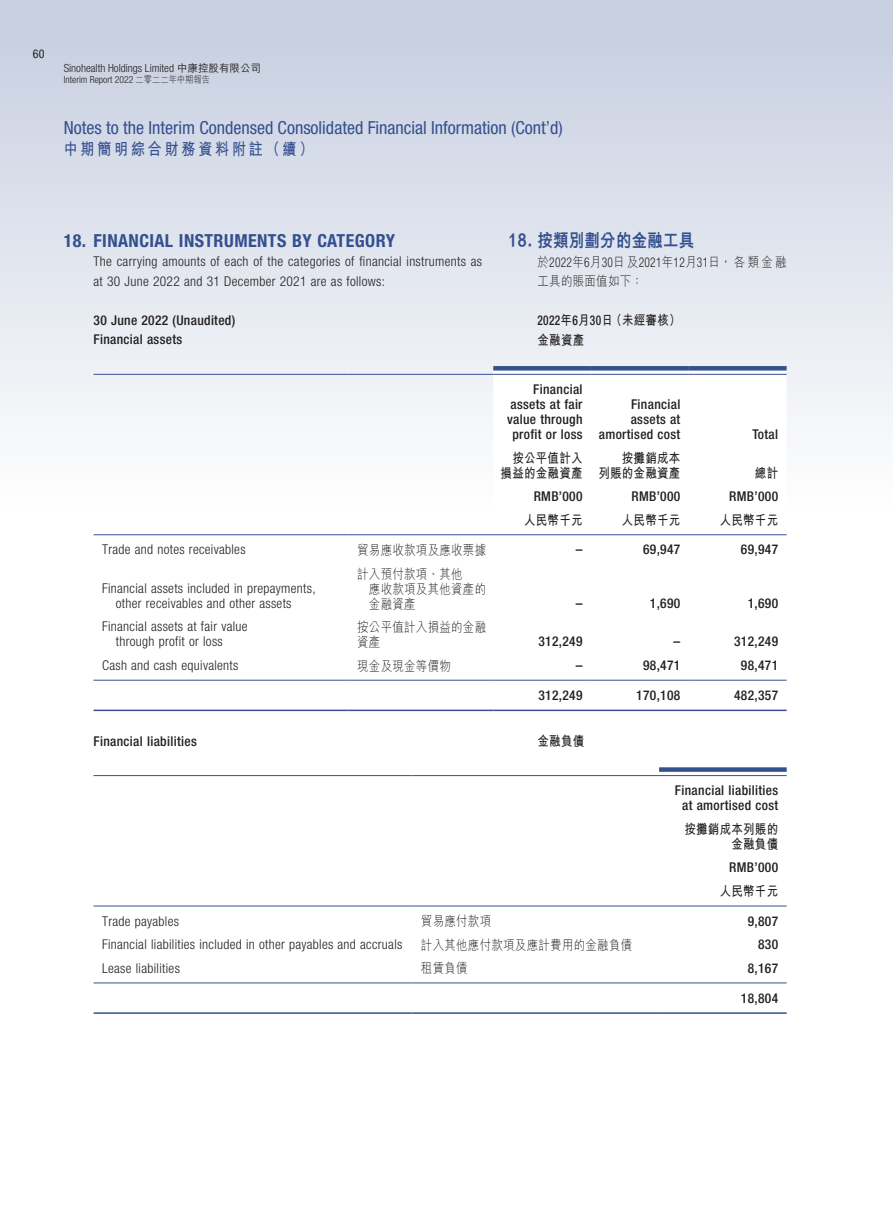
<style>
.page{position:relative;width:893px;height:1212px;background:#fff}
.page>*{position:absolute;margin:0;border:0;box-sizing:border-box;transform-origin:0 0}
.t1{font:condensed 18px "Helvetica Neue LT Std";color:#34508f}
.t2{font:700 condensed 18px "Helvetica Neue LT Std";letter-spacing:.025em;color:#34508f}
.t3{font:800 18px "M Hei HK";letter-spacing:.025em;color:#34508f;scale:.85 1}
.t4{font:700 16.5px "M Hei HK";letter-spacing:.2em;color:#34508f;scale:.85 1}
.t5{font:300 condensed 13.5px/15px "Helvetica Neue LT Std";letter-spacing:.025em;color:#231f20}
.t6{font:500 condensed 13.5px/15px "Helvetica Neue LT Std";letter-spacing:.025em;color:#231f20;text-align:right}
.t7{font:300 13.5px/15px "M Hei HK";letter-spacing:.025em;color:#231f20;scale:.85 1}
.t8{font:700 13.5px/15px "M Hei HK";letter-spacing:.025em;color:#231f20;text-align:right;scale:.85 1}
.t9{font:300 condensed 13.5px "Helvetica Neue LT Std";letter-spacing:.025em;color:#231f20;scale:.85 1}
.t10{font:condensed 12px "Helvetica Neue LT Std";color:#231f20}
.t11{font:300 condensed 11.25px "Helvetica Neue LT Std";color:#231f20}
.t12{font:300 condensed 9.75px "Helvetica Neue LT Std";color:#231f20}
.s1{font-family:"M Hei HK";font-weight:500;font-stretch:normal;font-size:10.5px}
.s2{font-family:"M Hei HK";font-stretch:normal}
.s3{font-family:"Helvetica Neue LT Std";font-weight:500;font-stretch:condensed}
</style>
<div class="page">
<div style="left:0;top:0;width:893px;height:510px;background:linear-gradient(to bottom,#c5cddf,#fefefe)"></div>
<svg style="left:493px;top:371px;width:294px;height:339px"></svg>
<div style="left:493px;top:366px;width:98px;height:5px;background:#34508f"></div>
<div style="left:591px;top:366px;width:98px;height:5px;background:#34508f"></div>
<div style="left:689px;top:366px;width:98px;height:5px;background:#34508f"></div>
<hr style="left:94px;top:374px;width:255px;height:1px;background:#34508f">
<hr style="left:349px;top:374px;width:144px;height:1px;background:#34508f">
<hr style="left:493px;top:374px;width:98px;height:1px;background:#34508f">
<hr style="left:591px;top:374px;width:98px;height:1px;background:#34508f">
<hr style="left:689px;top:374px;width:98px;height:1px;background:#34508f">
<hr style="left:94px;top:534px;width:255px;height:1px;background:#34508f">
<hr style="left:349px;top:534px;width:144px;height:1px;background:#34508f">
<hr style="left:493px;top:534px;width:98px;height:1px;background:#34508f">
<hr style="left:591px;top:534px;width:98px;height:1px;background:#34508f">
<hr style="left:689px;top:534px;width:98px;height:1px;background:#34508f">
<hr style="left:94px;top:680px;width:255px;height:1px;background:#34508f">
<hr style="left:349px;top:680px;width:144px;height:1px;background:#34508f">
<hr style="left:493px;top:680px;width:98px;height:1px;background:#34508f">
<hr style="left:591px;top:680px;width:98px;height:1px;background:#34508f">
<hr style="left:689px;top:680px;width:98px;height:1px;background:#34508f">
<hr style="left:94px;top:710px;width:255px;height:1px;background:#34508f">
<hr style="left:349px;top:710px;width:144px;height:1px;background:#34508f">
<hr style="left:493px;top:710px;width:98px;height:1px;background:#34508f">
<hr style="left:591px;top:710px;width:98px;height:1px;background:#34508f">
<hr style="left:689px;top:710px;width:98px;height:1px;background:#34508f">
<svg style="left:659px;top:776px;width:128px;height:208px"></svg>
<div style="left:659px;top:767px;width:128px;height:5px;background:#34508f"></div>
<hr style="left:94px;top:775px;width:318px;height:1px;background:#34508f">
<hr style="left:412px;top:775px;width:247px;height:1px;background:#34508f">
<hr style="left:659px;top:775px;width:128px;height:1px;background:#34508f">
<hr style="left:94px;top:906px;width:318px;height:1px;background:#34508f">
<hr style="left:412px;top:906px;width:247px;height:1px;background:#34508f">
<hr style="left:659px;top:906px;width:128px;height:1px;background:#34508f">
<hr style="left:94px;top:982px;width:318px;height:1px;background:#34508f">
<hr style="left:412px;top:982px;width:247px;height:1px;background:#34508f">
<hr style="left:659px;top:982px;width:128px;height:1px;background:#34508f">
<hr style="left:94px;top:1012px;width:318px;height:2px;background:#34508f">
<hr style="left:412px;top:1012px;width:247px;height:2px;background:#34508f">
<hr style="left:659px;top:1012px;width:128px;height:2px;background:#34508f">
<p class="t10" style="left:33px;top:47px;width:13px">60</p>
<p class="t11" style="left:64px;top:61px;width:199px">Sinohealth Holdings Limited <span class="s1">中康控股有限公司</span></p>
<p class="t12" style="left:64px;top:74px;width:148px">Interim Report 2022 <span class="s2">二零二二年中期報告</span></p>
<h1 class="t1" style="left:64px;top:117px;width:501px">Notes to the Interim Condensed Consolidated Financial Information (Cont’d)</h1>
<p class="t4" style="left:64px;top:137px;width:295px">中期簡明綜合財務資料附註（續）</p>
<h1 class="t2" style="left:64px;top:229px;width:333px">18. FINANCIAL INSTRUMENTS BY CATEGORY</h1>
<p class="t5" style="left:94px;top:252px;width:390px;line-height:19.5px">The carrying amounts of each of the categories of financial instruments as at 30 June 2022 and 31 December 2021 are as follows:</p>
<p class="t6" style="left:94px;top:310px;width:143px;line-height:19.5px;text-align:left">30 June 2022 (Unaudited)<br>Financial assets</p>
<h1 class="t3" style="left:508px;top:232px;width:221px">18. 按類別劃分的金融工具</h1>
<p class="t9" style="left:537px;top:254px;width:295px"><span class="s2">於</span>2022<span class="s2">年</span>6<span class="s2">月</span>30<span class="s2">日及</span>2021<span class="s2">年</span>12<span class="s2">月</span>31<span class="s2">日，各類金融</span></p>
<p class="t7" style="left:537px;top:274px;width:126px">工具的賬面值如下：</p>
<p class="t8" style="left:537px;top:310px;width:170px;line-height:19.5px;text-align:left"><span class="s3">2022</span>年<span class="s3">6</span>月<span class="s3">30</span>日（未經審核）金融資產</p>
<p class="t6" style="left:507px;top:381px;width:77px">Financial assets at fair value through profit or loss</p>
<p class="t6" style="left:599px;top:396px;width:83px">Financial assets at amortised cost</p>
<p class="t8" style="left:501px;top:449px;width:98px">按公平值計入損益的金融資產</p>
<p class="t8" style="left:598px;top:449px;width:98px">按攤銷成本<br>列賬的金融資產</p>
<p class="t6" style="left:752px;top:426px;width:27px">Total</p>
<p class="t8" style="left:755px;top:464px;width:29px">總計</p>
<p class="t6" style="left:534px;top:488px;width:50px">RMB’000</p>
<p class="t6" style="left:631px;top:488px;width:50px">RMB’000</p>
<p class="t6" style="left:729px;top:488px;width:50px">RMB’000</p>
<p class="t8" style="left:524px;top:511px;width:70px">人民幣千元</p>
<p class="t8" style="left:622px;top:511px;width:70px">人民幣千元</p>
<p class="t8" style="left:720px;top:511px;width:70px">人民幣千元</p>
<p class="t5" style="left:102px;top:542px;width:145px">Trade and notes receivables</p>
<p class="t7" style="left:357px;top:542px;width:153px">貿易應收款項及應收票據</p>
<p class="t6" style="left:576px;top:542px;width:8px">–</p>
<p class="t6" style="left:643px;top:542px;width:39px">69,947</p>
<p class="t6" style="left:741px;top:542px;width:39px">69,947</p>
<p class="t5" style="left:116px;top:580px;width:201px;text-indent:-14px">Financial assets included in prepayments, other receivables and other assets</p>
<p class="t7" style="left:369px;top:566px;width:139px;text-indent:-12px">計入預付款項、其他<br>應收款項及其他資產的金融資產</p>
<p class="t6" style="left:576px;top:595px;width:8px">–</p>
<p class="t6" style="left:650px;top:595px;width:32px">1,690</p>
<p class="t6" style="left:748px;top:595px;width:32px">1,690</p>
<p class="t5" style="left:116px;top:619px;width:133px;text-indent:-14px">Financial assets at fair value through profit or loss</p>
<p class="t7" style="left:357px;top:619px;width:153px">按公平值計入損益的金融資產</p>
<p class="t6" style="left:538px;top:634px;width:46px">312,249</p>
<p class="t6" style="left:674px;top:634px;width:8px">–</p>
<p class="t6" style="left:734px;top:634px;width:46px">312,249</p>
<p class="t5" style="left:102px;top:657px;width:138px">Cash and cash equivalents</p>
<p class="t7" style="left:357px;top:658px;width:112px">現金及現金等價物</p>
<p class="t6" style="left:576px;top:657px;width:8px">–</p>
<p class="t6" style="left:643px;top:657px;width:39px">98,471</p>
<p class="t6" style="left:741px;top:657px;width:39px">98,471</p>
<p class="t6" style="left:538px;top:687px;width:46px">312,249</p>
<p class="t6" style="left:636px;top:687px;width:46px">170,108</p>
<p class="t6" style="left:734px;top:687px;width:46px">482,357</p>
<p class="t6" style="left:94px;top:733px;width:105px">Financial liabilities</p>
<p class="t6" style="left:675px;top:783px;width:105px;text-align:center">Financial liabilities at amortised cost</p>
<p class="t8" style="left:684px;top:821px;width:112px">按攤銷成本列賬的金融負債</p>
<p class="t6" style="left:729px;top:860px;width:50px">RMB’000</p>
<p class="t8" style="left:720px;top:883px;width:70px">人民幣千元</p>
<p class="t5" style="left:102px;top:913px;width:78px">Trade payables</p>
<p class="t7" style="left:421px;top:913px;width:84px">貿易應付款項</p>
<p class="t6" style="left:748px;top:913px;width:32px">9,807</p>
<p class="t5" style="left:102px;top:937px;width:302px">Financial liabilities included in other payables and accruals</p>
<p class="t7" style="left:421px;top:937px;width:250px">計入其他應付款項及應計費用的金融負債</p>
<p class="t6" style="left:758px;top:937px;width:22px">830</p>
<p class="t5" style="left:102px;top:960px;width:79px">Lease liabilities</p>
<p class="t7" style="left:421px;top:960px;width:56px">租賃負債</p>
<p class="t6" style="left:748px;top:960px;width:32px">8,167</p>
<p class="t6" style="left:741px;top:990px;width:39px">18,804</p>
<p class="t8" style="left:537px;top:733px;width:56px">金融負債</p>
</div>
